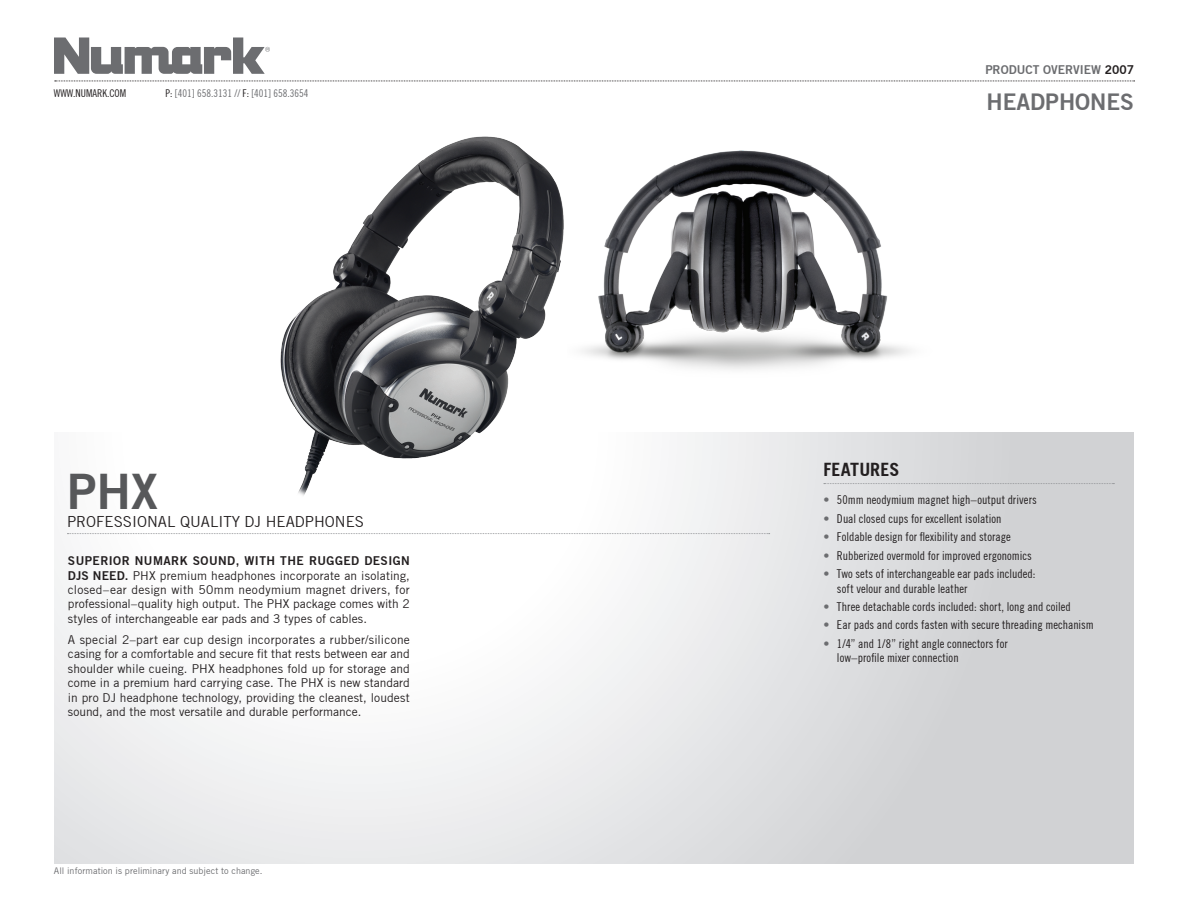
<style>
.page{position:relative;width:1188px;height:918px;background:#fff}
.page>*{position:absolute;margin:0;border:0;box-sizing:border-box;transform-origin:0 0}
.Product_Heading{font:700 48px "Trade Gothic";color:#57585a}
.Product_Category_hea{font:700 22.5px "Trade Gothic";color:#6c6d70}
.Feature_Subhead{font:600 18px "Trade Gothic";color:#231f20}
.Descriptor_copy{font:15px "Trade Gothic Normal";color:#231f20}
.Body_Copy{font:12px/14.4px "Trade Gothic Normal";color:#231f20;text-align:justify}
.Feature_copy{font:12px/14.4px "Trade Gothic Condensed Normal";letter-spacing:.005em;color:#231f20}
.Body_Copy-2{font:700 12px "Trade Gothic";letter-spacing:.035em;color:#231f20}
.t1{font:700 12px "Trade Gothic";color:#6c6d70}
.t2{font:12px/18.5px "Trade Gothic Normal";color:#6c6d70;text-align:justify}
.t3{font:10.5px "Trade Gothic Condensed Normal";color:#6c6d70}
.t4{font:10.5px "Trade Gothic Condensed Normal";color:#231f20}
.t5{font:9px "Trade Gothic Normal";letter-spacing:.005em;color:#6c6d70}
.s1{color:#231f20}
.s2{font-family:"Trade Gothic";font-weight:700}
</style>
<div class="page">
<svg style="left:54px;top:432px;width:1080px;height:432px"></svg>
<img style="left:279px;top:136px;width:285px;height:378px">
<img style="left:582px;top:150px;width:328px;height:220px">
<svg style="left:67px;top:533px;width:703px;height:1px"></svg>
<svg style="left:824px;top:483px;width:290px;height:1px"></svg>
<svg style="left:55px;top:81px;width:1080px;height:1px"></svg>
<svg style="left:54px;top:38px;width:216px;height:36px"></svg>
<p class="t4" style="left:54px;top:87px;width:28px">www.numark</p>
<p class="t4" style="left:107px;top:87px;width:20px">.com</p>
<p class="t3" style="left:166px;top:87px;width:144px"><span class="s1">P:</span> [401] 658.3131 // <span class="s1">F:</span> [401] 658.3654</p>
<p class="Product_Heading" style="left:67px;top:462px;width:92px">PHX</p>
<p class="Descriptor_copy" style="left:67px;top:512px;width:20px">Professional</p>
<p class="Descriptor_copy" style="left:180px;top:512px;width:20px">quality</p>
<p class="Descriptor_copy" style="left:245px;top:512px;width:32px">DJ headphones</p>
<p class="Body_Copy-2" style="left:68px;top:553px;width:26px">SUPER</p>
<p class="Body_Copy-2" style="left:109px;top:553px;width:54px">IOR NUMAR</p>
<p class="Body_Copy-2" style="left:180px;top:553px;width:110px">K SOUND, WITH THE</p>
<p class="Body_Copy-2" style="left:309px;top:553px;width:27px">RUGGED</p>
<p class="Body_Copy-2" style="left:364px;top:553px;width:9px">DES</p>
<p class="Body_Copy-2" style="left:388px;top:553px;width:23px">IGN</p>
<p class="Body_Copy-2" style="left:68px;top:568px;width:43px">DJS NEED</p>
<p class="Body_Copy" style="left:68px;top:568px;width:344px;text-indent:57px"><span class="s2">.</span> PHX premium headphones incorporate an isolating, closed–ear design with 50mm neodymium magnet drivers, for professional–quality high output. The PHX package comes with 2 styles of interchangeable ear pads and 3 types of cables.</p>
<p class="Body_Copy" style="left:68px;top:632px;width:344px">A special 2–part ear cup design incorporates a rubber/silicone casing for a comfortable and secure fit that rests between ear and shoulder while cueing. PHX headphones fold up for storage and come in a premium hard carrying case. The PHX is new standard in pro DJ headphone technology, providing the cleanest, loudest sound, and the most versatile and durable performance.</p>
<p class="t5" style="left:54px;top:865px;width:210px">All information is preliminary and subject to change.</p>
<p class="t1" style="left:985px;top:62px;width:16px">PROD</p>
<p class="t1" style="left:1017px;top:62px;width:119px">UCT OVERVIEW <span class="s1">2007</span></p>
<p class="Product_Category_hea" style="left:987px;top:88px;width:16px">HEADPHO</p>
<p class="Product_Category_hea" style="left:1090px;top:88px;width:30px">NES</p>
<p class="Feature_Subhead" style="left:823px;top:459px;width:77px">FEATURES</p>
<p class="Feature_copy" style="left:837px;top:493px;width:201px">50mm neodymium magnet high–output drivers</p>
<p class="Feature_copy" style="left:837px;top:511px;width:166px">Dual closed cups for excellent isolation</p>
<p class="Feature_copy" style="left:837px;top:530px;width:175px">Foldable design for flexibility and storage</p>
<p class="Feature_copy" style="left:837px;top:548px;width:196px">Rubberized overmold for improved ergonomics</p>
<p class="Feature_copy" style="left:837px;top:567px;width:200px">Two sets of interchangeable ear pads included: soft velour and durable leather</p>
<p class="Feature_copy" style="left:837px;top:599px;width:235px">Three detachable cords included: short, long and coiled</p>
<p class="Feature_copy" style="left:837px;top:618px;width:258px">Ear pads and cords fasten with secure threading mechanism</p>
<p class="Feature_copy" style="left:837px;top:636px;width:172px">1/4” and 1/8” right angle connectors for low–profile mixer connection</p>
<p class="t2" style="left:823px;top:491px;width:8px">• • • • •</p>
<p class="t2" style="left:823px;top:597px;width:8px">• • •</p>
</div>
